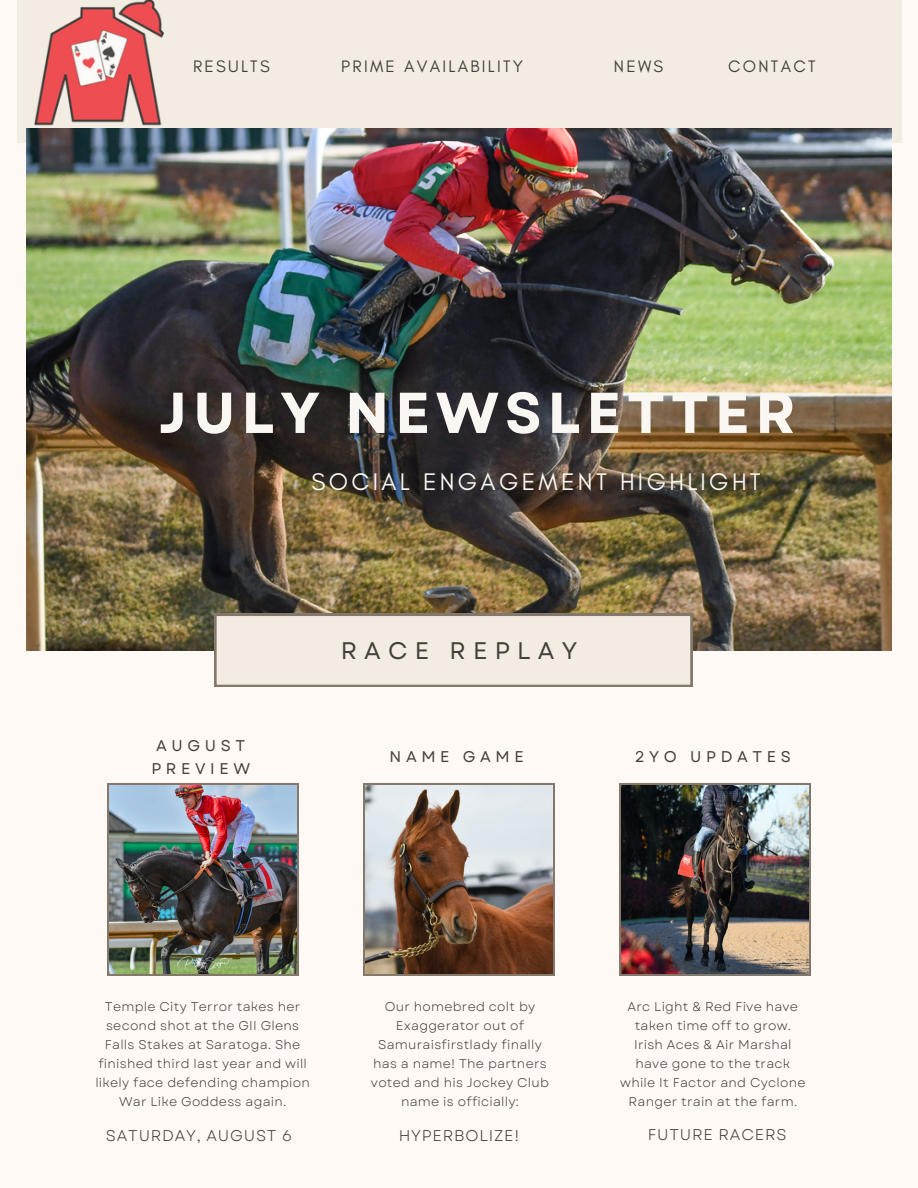
<style>
.page{position:relative;width:918px;height:1188px;background:#fff9f5}
.page>*{position:absolute;margin:0;border:0;box-sizing:border-box;transform-origin:0 0}
.t1{font:700 57.45px "Garet";letter-spacing:.1em;color:#faf7f2}
.t2{font:24.45px "Glacial Indifference";letter-spacing:.135em;color:#faf7f2}
.t3{font:24px "Garet";letter-spacing:.3em;color:#443f3a}
.t4{font:16.95px "Glacial Indifference";letter-spacing:.135em;color:#443f3a}
.t5{font:15.45px "Garet";letter-spacing:.05em;color:#443f3a}
.t6{font:15.45px/23.7px "Garet";letter-spacing:.3em;color:#443f3a;text-align:center}
.t7{font:12.75px/19px "Garet";letter-spacing:.02em;color:#443f3a;text-align:center}
</style>
<div class="page">
<div style="left:17px;top:0;width:884px;height:143px;background:#f3ece2"></div>
<img style="left:26px;top:128px;width:865px;height:522px">
<svg style="left:214px;top:614px;width:479px;height:73px;background:#ebe3d9"></svg>
<svg style="left:107px;top:783px;width:191px;height:193px;background:#848074"></svg>
<svg style="left:363px;top:783px;width:191px;height:193px;background:#8d7f74"></svg>
<svg style="left:619px;top:783px;width:192px;height:193px;background:#7d736b"></svg>
<img style="left:109px;top:786px;width:187px;height:187px">
<img style="left:365px;top:786px;width:187px;height:187px">
<img style="left:621px;top:786px;width:187px;height:187px">
<img style="left:35px;top:0;width:128px;height:126px">
<h3 class="t4" style="left:193px;top:56px;width:78px">RESULTS</h3>
<h3 class="t4" style="left:341px;top:56px;width:183px">PRIME AVAILABILITY</h3>
<h3 class="t4" style="left:614px;top:56px;width:51px">NEWS</h3>
<h3 class="t4" style="left:728px;top:56px;width:89px">CONTACT</h3>
<h1 class="t1" style="left:159px;top:371px;width:639px">JULY NEWSLETTER</h1>
<h2 class="t2" style="left:312px;top:467px;width:451px">SOCIAL ENGAGEMENT HIGHLIGHT</h2>
<h3 class="t3" style="left:341px;top:633px;width:238px">RACE REPLAY</h3>
<p class="t6" style="left:151px;top:733px;width:100px">AUGUST<br>PREVIEW</p>
<p class="t6" style="left:390px;top:745px;width:136px">NAME GAME</p>
<p class="t6" style="left:635px;top:745px;width:158px">2YO UPDATES</p>
<p class="t7" style="left:95px;top:997px;width:216px">Temple City Terror takes her second shot at the GII Glens<br>Falls Stakes at Saratoga. She finished third last year and will likely face defending champion<br>War Like Goddess again.</p>
<p class="t5" style="left:106px;top:1124px;width:188px">SATURDAY, AUGUST 6</p>
<p class="t7" style="left:371px;top:997px;width:180px">Our homebred colt by<br>Exaggerator out of<br>Samuraisfirstlady finally has a name! The partners voted and his Jockey Club name is officially:</p>
<p class="t5" style="left:399px;top:1124px;width:122px">HYPERBOLIZE!</p>
<p class="t7" style="left:620px;top:997px;width:187px">Arc Light &amp; Red Five have taken time off to grow.<br>Irish Aces &amp; Air Marshal have gone to the track while It Factor and Cyclone<br>Ranger train at the farm.</p>
<p class="t5" style="left:648px;top:1124px;width:140px">FUTURE RACERS</p>
</div>
